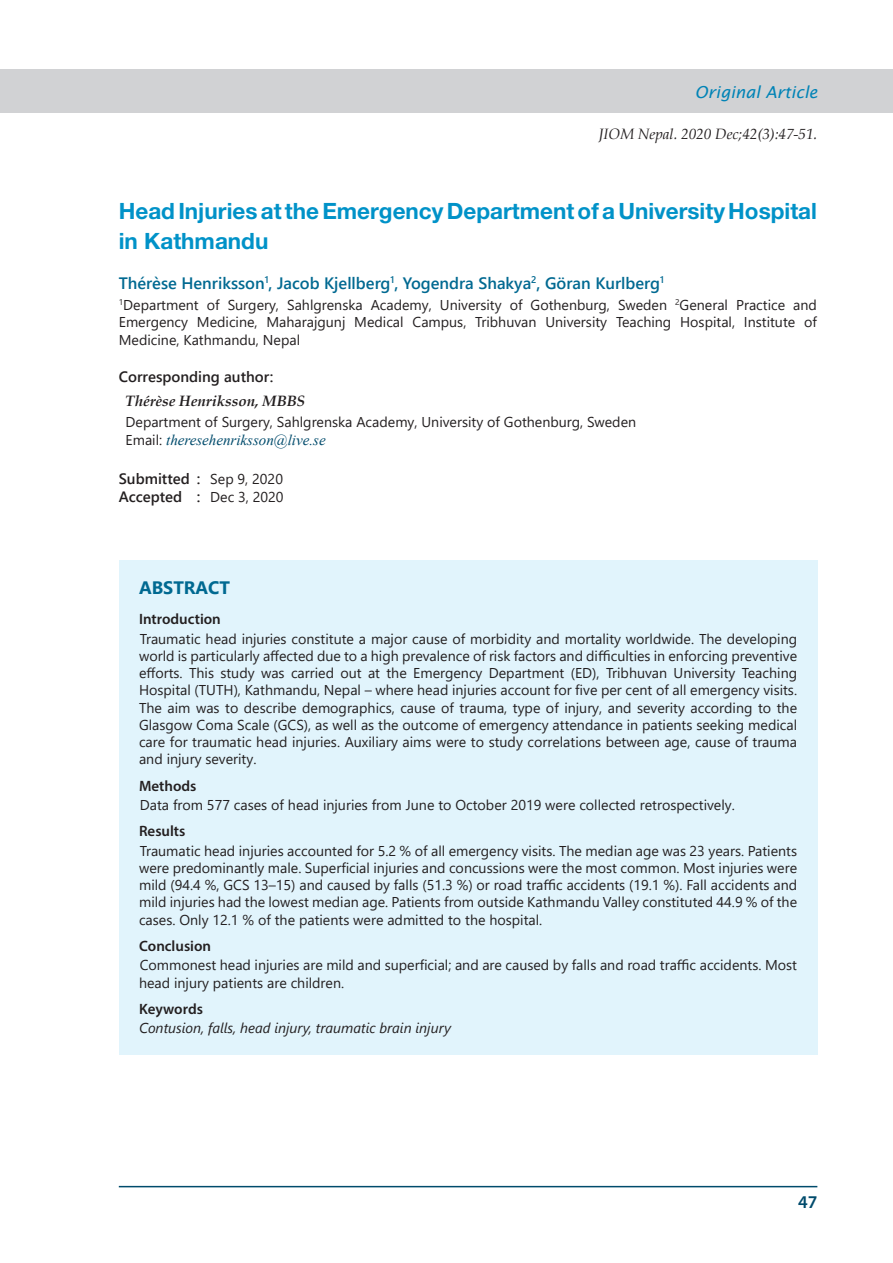
<style>
.page{position:relative;width:893px;height:1263px;background:#fff}
.page>*{position:absolute;margin:0;border:0;box-sizing:border-box;transform-origin:0 0}
.t1{font:700 22.5px/30px "Helvetica Neue";color:#0092c8}
.t2{font:700 18px "Segoe UI";color:#006991}
.t3{font:600 18px "Myriad Pro";color:#004b6c}
.t4{font:600 16.5px "Segoe UI";color:#006991}
.t5{font:italic 16.5px "Lucida Sans";color:#0083b6}
.t6{font:600 15px "Segoe UI";color:#231f20}
.t7{font:600 15px "Myriad Pro";color:#231f20}
.t8{font:italic 15px "Times New Roman";color:#004b6c}
.t9{font:italic 15px "Book Antiqua";color:#231f20}
.t10{font:italic 700 15px "Book Antiqua";color:#231f20}
.t11{font:14.25px/17.2px "Segoe UI";color:#231f20;text-align:justify}
.t12{font:italic 14.25px "Segoe UI";color:#231f20}
.s1{font-family:"Segoe UI";font-style:normal;font-size:14.25px;color:#231f20}
.s2{font-weight:400;font-size:14.25px}
</style>
<div class="page">
<hr style="left:119px;top:1186px;width:698px;height:1px;background:#004b6c">
<div style="left:0;top:69px;width:893px;height:43px;background:#d1d2d4"></div>
<div style="left:119px;top:560px;width:698px;height:495px;background:#e1f4fc"></div>
<p class="t5" style="left:695px;top:83px;width:124px">Original Article</p>
<p class="t9" style="left:598px;top:123px;width:221px">JIOM Nepal. 2020 Dec;42(3):47-51.</p>
<p class="t1" style="left:119px;top:195px;width:700px">Head Injuries at the Emergency Department of a University Hospital in Kathmandu</p>
<p class="t4" style="left:119px;top:267px;width:547px">Thérèse Henriksson<sup>1</sup>, Jacob Kjellberg<sup>1</sup>, Yogendra Shakya<sup>2</sup>, Göran Kurlberg<sup>1</sup></p>
<p class="t11" style="left:119px;top:295px;width:700px;line-height:17.7px"><sup>1</sup>Department of Surgery, Sahlgrenska Academy, University of Gothenburg, Sweden <sup>2</sup>General Practice and Emergency Medicine, Maharajgunj Medical Campus, Tribhuvan University Teaching Hospital, Institute of Medicine, Kathmandu, Nepal</p>
<p class="t6" style="left:119px;top:363px;width:156px">Corresponding author:</p>
<p class="t10" style="left:126px;top:391px;width:181px">Thérèse Henriksson, MBBS</p>
<p class="t11" style="left:126px;top:412px;width:512px">Department of Surgery, Sahlgrenska Academy, University of Gothenburg, Sweden</p>
<p class="t8" style="left:126px;top:430px;width:202px"><span class="s1">Email:</span> theresehenriksson@live.se</p>
<p class="t6" style="left:119px;top:464px;width:166px">Submitted : <span class="s2">Sep 9, 2020</span></p>
<p class="t6" style="left:119px;top:482px;width:166px">Accepted : <span class="s2">Dec 3, 2020</span></p>
<p class="t2" style="left:139px;top:570px;width:93px">ABSTRACT</p>
<p class="t7" style="left:139px;top:609px;width:83px">Introduction</p>
<p class="t11" style="left:139px;top:629px;width:660px">Traumatic head injuries constitute a major cause of morbidity and mortality worldwide. The developing world is particularly affected due to a high prevalence of risk factors and difficulties in enforcing preventive efforts. This study was carried out at the Emergency Department (ED), Tribhuvan University Teaching Hospital (TUTH), Kathmandu, Nepal – where head injuries account for five per cent of all emergency visits.<br>The aim was to describe demographics, cause of trauma, type of injury, and severity according to the Glasgow Coma Scale (GCS), as well as the outcome of emergency attendance in patients seeking medical care for traumatic head injuries. Auxiliary aims were to study correlations between age, cause of trauma and injury severity.</p>
<p class="t7" style="left:139px;top:776px;width:59px">Methods</p>
<p class="t11" style="left:140px;top:795px;width:596px">Data from 577 cases of head injuries from June to October 2019 were collected retrospectively.</p>
<p class="t7" style="left:139px;top:822px;width:48px">Results</p>
<p class="t11" style="left:139px;top:841px;width:660px">Traumatic head injuries accounted for 5.2 % of all emergency visits. The median age was 23 years. Patients were predominantly male. Superficial injuries and concussions were the most common. Most injuries were mild (94.4 %, GCS 13–15) and caused by falls (51.3 %) or road traffic accidents (19.1 %). Fall accidents and mild injuries had the lowest median age. Patients from outside Kathmandu Valley constituted 44.9 % of the cases. Only 12.1 % of the patients were admitted to the hospital.</p>
<p class="t7" style="left:139px;top:936px;width:74px">Conclusion</p>
<p class="t11" style="left:139px;top:955px;width:660px">Commonest head injuries are mild and superficial; and are caused by falls and road traffic accidents. Most head injury patients are children.</p>
<p class="t7" style="left:139px;top:999px;width:65px">Keywords</p>
<p class="t12" style="left:139px;top:1015px;width:313px">Contusion, falls, head injury, traumatic brain injury</p>
<p class="t3" style="left:798px;top:1190px;width:21px">47</p>
</div>
